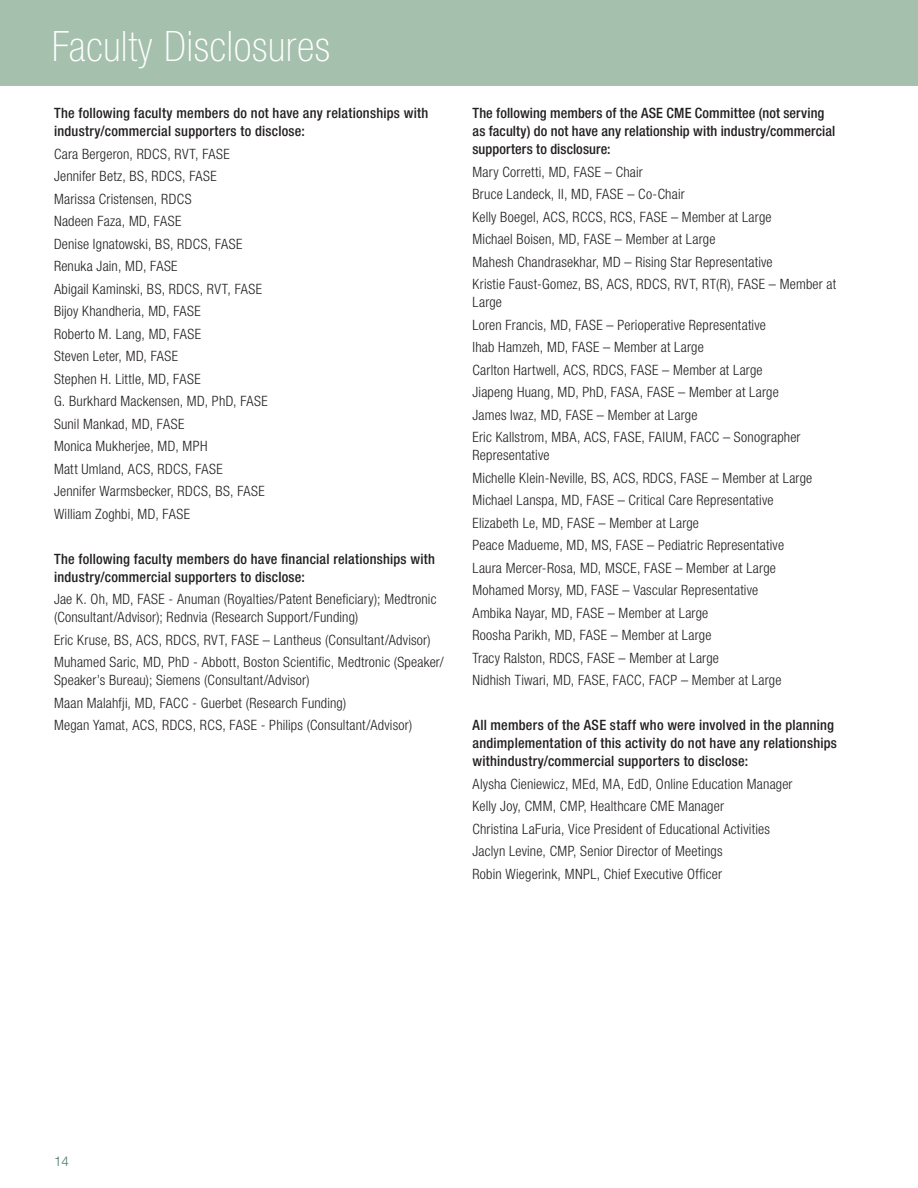
<style>
.page{position:relative;width:918px;height:1188px;background:#fff}
.page>*{position:absolute;margin:0;border:0;box-sizing:border-box;transform-origin:0 0}
.page_header{font:100 condensed 42px "Helvetica Neue LT Std";letter-spacing:.02em;color:#fff}
.body_copy{font:300 condensed 14.25px/18px "Helvetica Neue LT Std";letter-spacing:.015em;color:#231f20}
.body_copy-2{font:500 condensed 14.25px/18px "Helvetica Neue LT Std";letter-spacing:.015em;color:#231f20}
.t1{font:300 13.5px "Helvetica Neue LT Std";color:#49786a}
</style>
<div class="page">
<div style="left:0;top:0;width:918px;height:86px;background:#a5c1ad"></div>
<p class="page_header" style="left:52px;top:23px;width:279px">Faculty Disclosures</p>
<p class="body_copy-2" style="left:54px;top:104px;width:376px">The following faculty members do not have any relationships with industry/commercial supporters to disclose:</p>
<p class="body_copy" style="left:54px;top:145px;width:177px">Cara Bergeron, RDCS, RVT, FASE</p>
<p class="body_copy" style="left:54px;top:167px;width:164px">Jennifer Betz, BS, RDCS, FASE</p>
<p class="body_copy" style="left:54px;top:190px;width:139px">Marissa Cristensen, RDCS</p>
<p class="body_copy" style="left:54px;top:212px;width:129px">Nadeen Faza, MD, FASE</p>
<p class="body_copy" style="left:54px;top:235px;width:190px">Denise Ignatowski, BS, RDCS, FASE</p>
<p class="body_copy" style="left:54px;top:257px;width:125px">Renuka Jain, MD, FASE</p>
<p class="body_copy" style="left:54px;top:280px;width:210px">Abigail Kaminski, BS, RDCS, RVT, FASE</p>
<p class="body_copy" style="left:54px;top:302px;width:148px">Bijoy Khandheria, MD, FASE</p>
<p class="body_copy" style="left:54px;top:325px;width:149px">Roberto M. Lang, MD, FASE</p>
<p class="body_copy" style="left:54px;top:347px;width:126px">Steven Leter, MD, FASE</p>
<p class="body_copy" style="left:54px;top:370px;width:148px">Stephen H. Little, MD, FASE</p>
<p class="body_copy" style="left:54px;top:392px;width:215px">G. Burkhard Mackensen, MD, PhD, FASE</p>
<p class="body_copy" style="left:54px;top:415px;width:132px">Sunil Mankad, MD, FASE</p>
<p class="body_copy" style="left:54px;top:437px;width:155px">Monica Mukherjee, MD, MPH</p>
<p class="body_copy" style="left:54px;top:460px;width:170px">Matt Umland, ACS, RDCS, FASE</p>
<p class="body_copy" style="left:54px;top:482px;width:212px">Jennifer Warmsbecker, RDCS, BS, FASE</p>
<p class="body_copy" style="left:54px;top:505px;width:138px">William Zoghbi, MD, FASE</p>
<p class="body_copy-2" style="left:54px;top:549px;width:383px">The following faculty members do have financial relationships with industry/commercial supporters to disclose:</p>
<p class="body_copy" style="left:54px;top:590px;width:384px">Jae K. Oh, MD, FASE - Anuman (Royalties/Patent Beneficiary); Medtronic (Consultant/Advisor); Rednvia (Research Support/Funding)</p>
<p class="body_copy" style="left:54px;top:631px;width:378px">Eric Kruse, BS, ACS, RDCS, RVT, FASE – Lantheus (Consultant/Advisor)</p>
<p class="body_copy" style="left:54px;top:653px;width:391px">Muhamed Saric, MD, PhD - Abbott, Boston Scientific, Medtronic (Speaker/<br>Speaker’s Bureau); Siemens (Consultant/Advisor)</p>
<p class="body_copy" style="left:54px;top:694px;width:294px">Maan Malahfji, MD, FACC - Guerbet (Research Funding)</p>
<p class="body_copy" style="left:54px;top:716px;width:360px">Megan Yamat, ACS, RDCS, RCS, FASE - Philips (Consultant/Advisor)</p>
<p class="body_copy-2" style="left:472px;top:104px;width:364px">The following members of the ASE CME Committee (not serving as faculty) do not have any relationship with industry/commercial supporters to disclosure:</p>
<p class="body_copy" style="left:472px;top:163px;width:172px">Mary Corretti, MD, FASE – Chair</p>
<p class="body_copy" style="left:472px;top:185px;width:214px">Bruce Landeck, II, MD, FASE – Co-Chair</p>
<p class="body_copy" style="left:472px;top:208px;width:301px">Kelly Boegel, ACS, RCCS, RCS, FASE – Member at Large</p>
<p class="body_copy" style="left:472px;top:230px;width:244px">Michael Boisen, MD, FASE – Member at Large</p>
<p class="body_copy" style="left:472px;top:253px;width:302px">Mahesh Chandrasekhar, MD – Rising Star Representative</p>
<p class="body_copy" style="left:472px;top:275px;width:365px">Kristie Faust-Gomez, BS, ACS, RDCS, RVT, RT(R), FASE – Member at<br>Large</p>
<p class="body_copy" style="left:472px;top:316px;width:295px">Loren Francis, MD, FASE – Perioperative Representative</p>
<p class="body_copy" style="left:472px;top:338px;width:233px">Ihab Hamzeh, MD, FASE – Member at Large</p>
<p class="body_copy" style="left:472px;top:361px;width:292px">Carlton Hartwell, ACS, RDCS, FASE – Member at Large</p>
<p class="body_copy" style="left:472px;top:383px;width:308px">Jiapeng Huang, MD, PhD, FASA, FASE – Member at Large</p>
<p class="body_copy" style="left:472px;top:406px;width:227px">James Iwaz, MD, FASE – Member at Large</p>
<p class="body_copy" style="left:472px;top:428px;width:330px">Eric Kallstrom, MBA, ACS, FASE, FAIUM, FACC – Sonographer<br>Representative</p>
<p class="body_copy" style="left:472px;top:469px;width:341px">Michelle Klein-Neville, BS, ACS, RDCS, FASE – Member at Large</p>
<p class="body_copy" style="left:472px;top:491px;width:303px">Michael Lanspa, MD, FASE – Critical Care Representative</p>
<p class="body_copy" style="left:472px;top:514px;width:228px">Elizabeth Le, MD, FASE – Member at Large</p>
<p class="body_copy" style="left:472px;top:536px;width:313px">Peace Madueme, MD, MS, FASE – Pediatric Representative</p>
<p class="body_copy" style="left:472px;top:559px;width:305px">Laura Mercer-Rosa, MD, MSCE, FASE – Member at Large</p>
<p class="body_copy" style="left:472px;top:581px;width:287px">Mohamed Morsy, MD, FASE – Vascular Representative</p>
<p class="body_copy" style="left:472px;top:604px;width:237px">Ambika Nayar, MD, FASE – Member at Large</p>
<p class="body_copy" style="left:472px;top:626px;width:240px">Roosha Parikh, MD, FASE – Member at Large</p>
<p class="body_copy" style="left:472px;top:649px;width:248px">Tracy Ralston, RDCS, FASE – Member at Large</p>
<p class="body_copy" style="left:472px;top:671px;width:311px">Nidhish Tiwari, MD, FASE, FACC, FACP – Member at Large</p>
<p class="body_copy-2" style="left:472px;top:716px;width:366px">All members of the ASE staff who were involved in the planning andimplementation of this activity do not have any relationships withindustry/commercial supporters to disclose:</p>
<p class="body_copy" style="left:472px;top:775px;width:322px">Alysha Cieniewicz, MEd, MA, EdD, Online Education Manager</p>
<p class="body_copy" style="left:472px;top:797px;width:253px">Kelly Joy, CMM, CMP, Healthcare CME Manager</p>
<p class="body_copy" style="left:472px;top:820px;width:299px">Christina LaFuria, Vice President of Educational Activities</p>
<p class="body_copy" style="left:472px;top:842px;width:252px">Jaclyn Levine, CMP, Senior Director of Meetings</p>
<p class="body_copy" style="left:472px;top:865px;width:251px">Robin Wiegerink, MNPL, Chief Executive Officer</p>
<p class="t1" style="left:54px;top:1153px;width:16px">14</p>
</div>
